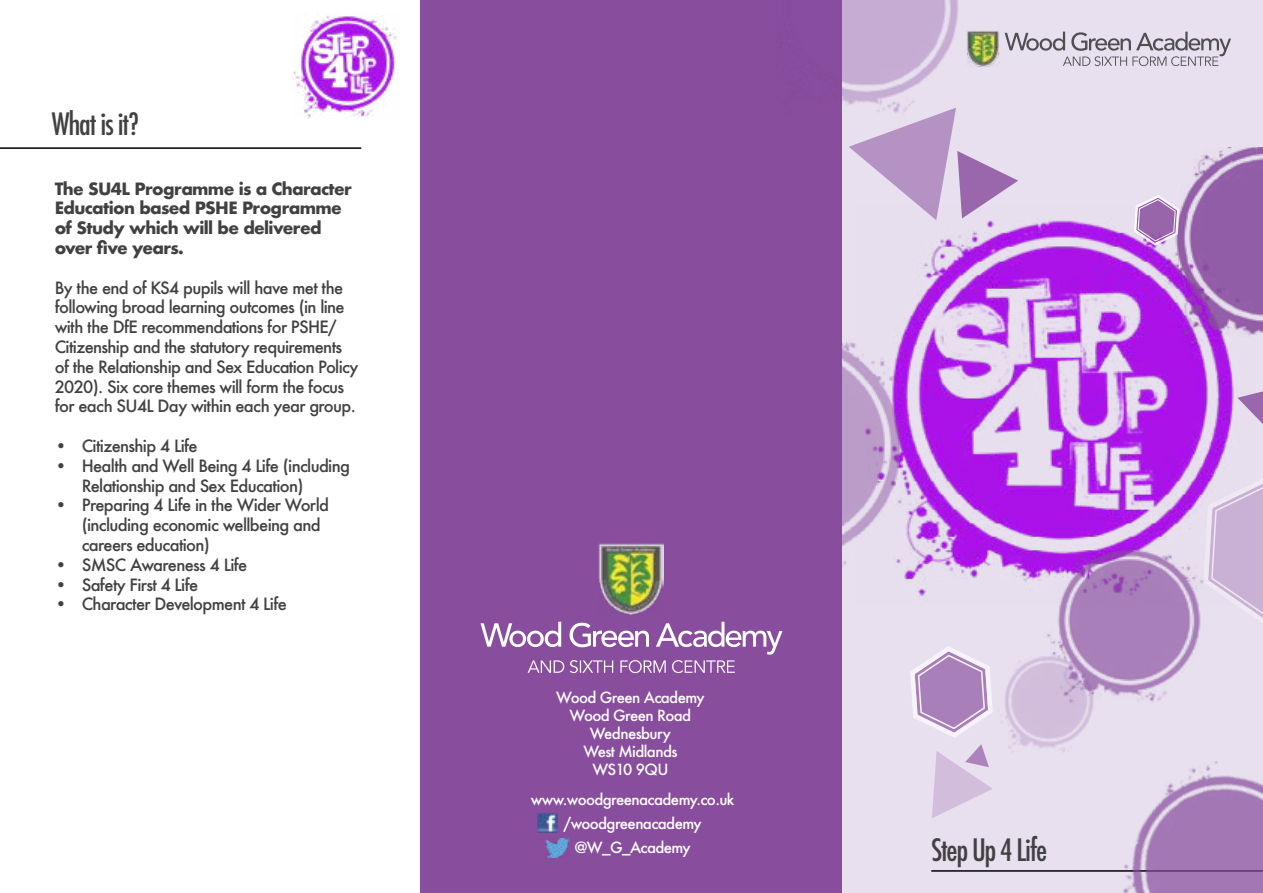
<style>
.page{position:relative;width:1263px;height:893px;background:#fff}
.page>*{position:absolute;margin:0;border:0;box-sizing:border-box;transform-origin:0 0}
.t1{font:500 condensed 30px "Futura";letter-spacing:-.04em;color:#414042}
.t2{font:500 16.5px/19.8px "Futura";letter-spacing:-.04em;color:#414042}
.t3{font:700 16.5px/19.8px "Futura";letter-spacing:-.04em;color:#414042}
.t4{font:500 15px/18px "Futura";letter-spacing:-.04em;color:#fff;text-align:center}
</style>
<div class="page">
<div style="left:801px;top:0;width:462px;height:893px;background:#e8e0ef"></div>
<div style="left:420px;top:0;width:422px;height:893px;background:#894d9e"></div>
<img style="left:538px;top:813px;width:19px;height:19px">
<img style="left:545px;top:838px;width:24px;height:20px">
<hr style="left:931px;top:870px;width:332px;height:2px;background:#000">
<hr style="left:0;top:147px;width:361px;height:2px;background:#000">
<img style="left:599px;top:544px;width:65px;height:71px">
<svg style="left:480px;top:622px;width:302px;height:51px"></svg>
<img style="left:969px;top:30px;width:31px;height:37px">
<svg style="left:1004px;top:32px;width:227px;height:34px"></svg>
<img style="left:293px;top:16px;width:104px;height:103px">
<img style="left:904px;top:220px;width:330px;height:377px">
<img style="left:1043px;top:543px;width:158px;height:159px">
<img style="left:1157px;top:147px;width:106px;height:201px">
<img style="left:806px;top:0;width:163px;height:108px">
<img style="left:1111px;top:761px;width:152px;height:132px">
<img style="left:842px;top:326px;width:73px;height:241px">
<img style="left:1001px;top:652px;width:98px;height:100px">
<svg style="left:1201px;top:468px;width:62px;height:150px"></svg>
<svg style="left:1133px;top:193px;width:47px;height:89px"></svg>
<svg style="left:910px;top:646px;width:83px;height:172px"></svg>
<svg style="left:849px;top:108px;width:169px;height:112px"></svg>
<svg style="left:1237px;top:391px;width:26px;height:33px"></svg>
<h1 class="t1" style="left:52px;top:105px;width:89px">What is it?</h1>
<p class="t3" style="left:55px;top:178px;width:299px">The SU4L Programme is a Character<br>Education based PSHE Programme of Study which will be delivered over five years.</p>
<p class="t2" style="left:55px;top:277px;width:305px">By the end of KS4 pupils will have met the following broad learning outcomes (in line with the DfE recommendations for PSHE/ Citizenship and the statutory requirements of the Relationship and Sex Education Policy 2020). Six core themes will form the focus for each SU4L Day within each year group.</p>
<p class="t2" style="left:55px;top:436px;width:144px">• Citizenship 4 Life</p>
<p class="t2" style="left:82px;top:455px;width:270px;text-indent:-27px">• Health and Well Being 4 Life (including<br>Relationship and Sex Education)</p>
<p class="t2" style="left:82px;top:495px;width:249px;text-indent:-27px">• Preparing 4 Life in the Wider World (including economic wellbeing and careers education)</p>
<p class="t2" style="left:55px;top:554px;width:194px">• SMSC Awareness 4 Life</p>
<p class="t2" style="left:55px;top:574px;width:145px">• Safety First 4 Life</p>
<p class="t2" style="left:55px;top:594px;width:234px">• Character Development 4 Life</p>
<p class="t4" style="left:556px;top:689px;width:150px">Wood Green Academy<br>Wood Green Road<br>Wednesbury<br>West Midlands<br>WS10 9QU</p>
<p class="t4" style="left:531px;top:788px;width:205px;line-height:24px">www.woodgreenacademy.co.uk /woodgreenacademy @W_G_Academy</p>
<h1 class="t1" style="left:931px;top:831px;width:117px">Step Up 4 Life</h1>
</div>
